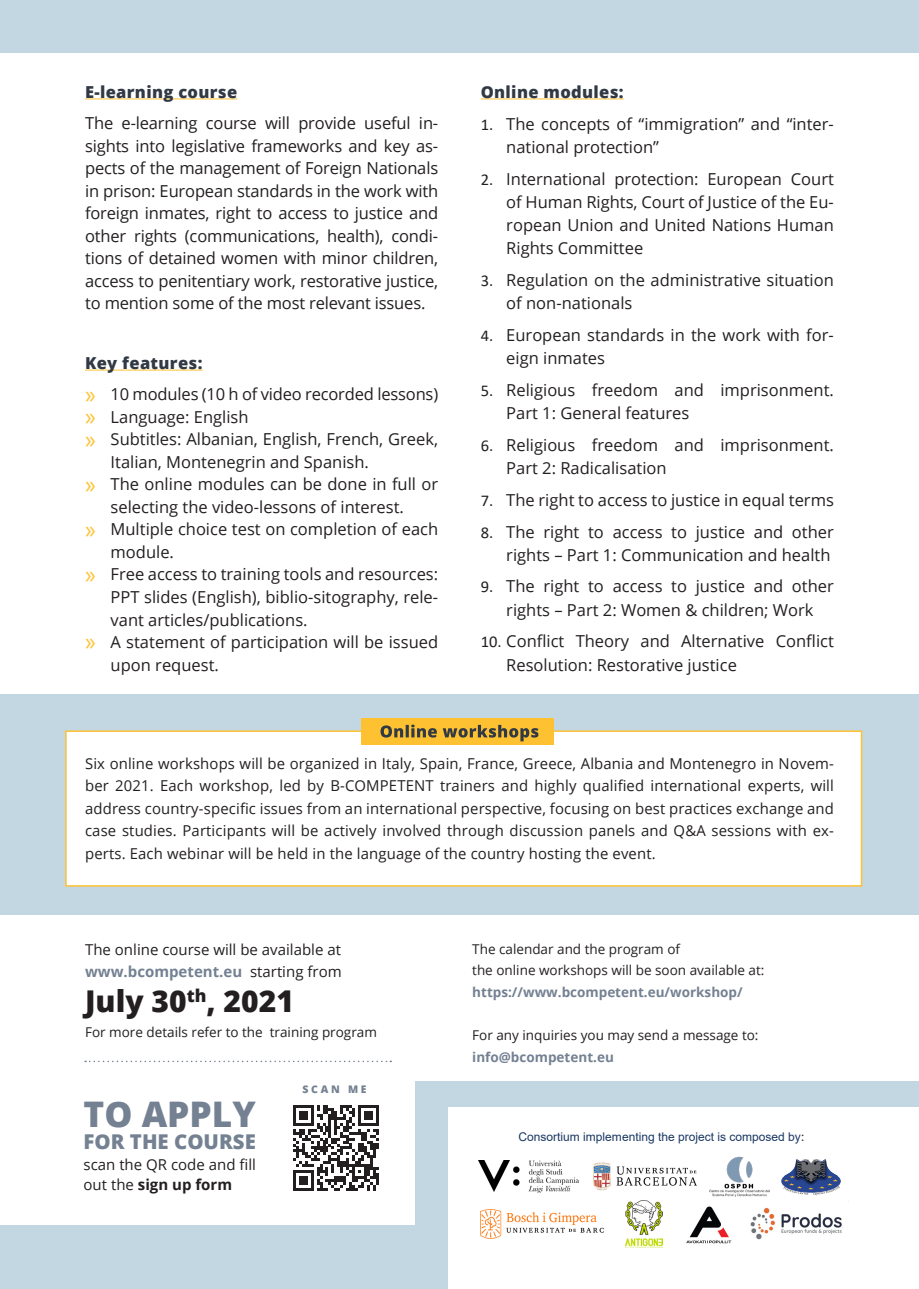
<style>
.page{position:relative;width:919px;height:1289px;background:#fff}
.page>*{position:absolute;margin:0;border:0;box-sizing:border-box;transform-origin:0 0}
.t1{font:800 35.25px "Open Sans";color:#748192}
.t2{font:800 30px "Open Sans";color:#231f20}
.t3{font:800 20.4px "Open Sans";color:#748192}
.t4{font:16.5px/22.5px "Open Sans";color:#231f20}
.t5{font:800 16.5px "Open Sans";letter-spacing:.02em;color:#313944}
.t6{font:15px/22.5px "Open Sans";letter-spacing:.01em;color:#231f20}
.t7{font:13.5px "Open Sans";color:#231f20}
.t8{font:700 13.5px "Open Sans";color:#748192}
.t9{font:12px "Arial";color:#1a3763}
.t10{font:800 10.5px "Open Sans";letter-spacing:.26em;color:#748192}
.s1{font-family:"Myriad Pro";font-size:25.5px;color:#fec131}
.s2{font-family:"Calibri"}
.s3{font-weight:700;color:#748192}
.s4{font-family:"Calibri";font-size:13.5px;color:#231f20}
.s5{font-weight:700}
</style>
<div class="page">
<div style="left:0;top:694px;width:918px;height:220px;background:#c3d7e3"></div>
<div style="left:65px;top:730px;width:797px;height:156px;background:#fff;border:2px solid #fec131"></div>
<div style="left:361px;top:718px;width:193px;height:26px;background:#fec131"></div>
<div style="left:0;top:1225px;width:918px;height:63px;background:#c3d7e3"></div>
<div style="left:415px;top:1081px;width:503px;height:207px;background:#c3d7e3"></div>
<div style="left:448px;top:1107px;width:470px;height:181px;background:#fff"></div>
<div style="left:0;top:0;width:918px;height:52px;background:#c3d7e3"></div>
<hr style="left:85px;top:98px;width:152px;height:1px;background:#fec131">
<hr style="left:85px;top:369px;width:117px;height:1px;background:#fec131">
<hr style="left:480px;top:98px;width:143px;height:1px;background:#fec131">
<svg style="left:380px;top:724px;width:158px;height:17px"></svg>
<img style="left:625px;top:1200px;width:37px;height:46px">
<img style="left:686px;top:1206px;width:46px;height:38px">
<img style="left:480px;top:1209px;width:124px;height:29px">
<img style="left:593px;top:1162px;width:104px;height:29px">
<img style="left:709px;top:1156px;width:61px;height:41px">
<img style="left:750px;top:1207px;width:92px;height:33px">
<img style="left:478px;top:1160px;width:100px;height:32px">
<div style="left:781px;top:1170px;width:59px;height:22px;border:1px solid #284691;border-radius:50%"></div>
<svg style="left:783px;top:1159px;width:57px;height:36px"></svg>
<svg style="left:293px;top:1105px;width:85px;height:85px"></svg>
<svg style="left:85px;top:1060px;width:306px;height:2px"></svg>
<p class="t5" style="left:85px;top:79px;width:154px">E-learning course</p>
<p class="t4" style="left:85px;top:112px;width:354px;text-align:justify">The e-learning course will provide useful in&shy;sights into legislative frameworks and key as&shy;pects of the management of Foreign Nationals in prison: European standards in the work with foreign inmates, right to access to justice and other rights (communications, health), condi&shy;tions of detained women with minor children, access to penitentiary work, restorative justice, to mention some of the most relevant issues.</p>
<p class="t5" style="left:85px;top:350px;width:119px">Key features:</p>
<p class="t4" style="left:85px;top:383px;width:354px"><span class="s1">»</span> 10 modules (10 h of video recorded lessons)</p>
<p class="t4" style="left:85px;top:405px;width:165px"><span class="s1">»</span> Language: English</p>
<p class="t4" style="left:111px;top:428px;width:329px;text-indent:-26px"><span class="s1">»</span> Subtitles: Albanian, English, French, Greek,<br>Italian, Montenegrin and Spanish.</p>
<p class="t4" style="left:85px;top:473px;width:354px;text-align:center"><span class="s1">»</span> The online modules can be done in full or selecting the video-lessons of interest.</p>
<p class="t4" style="left:111px;top:518px;width:329px;text-indent:-26px"><span class="s1">»</span> Multiple choice test on completion of each module.</p>
<p class="t4" style="left:111px;top:563px;width:329px;text-align:justify;text-indent:-26px"><span class="s1">»</span> Free access to training tools and resources:<br>PPT slides (English), biblio-sitography, rele&shy;vant articles/publications.</p>
<p class="t4" style="left:111px;top:630px;width:329px;text-indent:-26px"><span class="s1">»</span> A statement of participation will be issued upon request.</p>
<p class="t5" style="left:480px;top:79px;width:144px">Online modules:</p>
<p class="t4" style="left:506px;top:112px;width:329px;line-height:23.2px;text-indent:-26px"><span class="s2">1.</span> The concepts of “immigration” and “inter&shy;national protection”</p>
<p class="t4" style="left:506px;top:167px;width:329px;line-height:23.2px;text-align:justify;text-indent:-26px"><span class="s2">2.</span> International protection: European Court of Human Rights, Court of Justice of the Eu&shy;ropean Union and United Nations Human Rights Committee</p>
<p class="t4" style="left:506px;top:268px;width:329px;line-height:23.2px;text-indent:-26px"><span class="s2">3.</span> Regulation on the administrative situation of non-nationals</p>
<p class="t4" style="left:506px;top:323px;width:329px;line-height:23.2px;text-indent:-26px"><span class="s2">4.</span> European standards in the work with for&shy;eign inmates</p>
<p class="t4" style="left:506px;top:378px;width:329px;line-height:23.2px;text-indent:-26px"><span class="s2">5.</span> Religious freedom and imprisonment.<br>Part 1: General features</p>
<p class="t4" style="left:506px;top:433px;width:329px;line-height:23.2px;text-indent:-26px"><span class="s2">6.</span> Religious freedom and imprisonment.<br>Part 2: Radicalisation</p>
<p class="t4" style="left:480px;top:488px;width:354px"><span class="s2">7.</span> The right to access to justice in equal terms</p>
<p class="t4" style="left:480px;top:519px;width:354px;line-height:23.2px;text-align:right"><span class="s2">8.</span> The right to access to justice and other rights – Part 1: Communication and health</p>
<p class="t4" style="left:480px;top:574px;width:354px;line-height:23.2px;text-align:center"><span class="s2">9.</span> The right to access to justice and other rights – Part 2: Women &amp; children; Work</p>
<p class="t4" style="left:506px;top:629px;width:329px;line-height:23.2px;text-indent:-26px"><span class="s2">10.</span> Conflict Theory and Alternative Conflict<br>Resolution: Restorative justice</p>
<p class="t6" style="left:85px;top:751px;width:750px;text-align:justify">Six online workshops will be organized in Italy, Spain, France, Greece, Albania and Montenegro in Novem&shy;ber 2021. Each workshop, led by B-COMPETENT trainers and highly qualified international experts, will address country-specific issues from an international perspective, focusing on best practices exchange and case studies. Participants will be actively involved through discussion panels and Q&amp;A sessions with ex&shy;perts. Each webinar will be held in the language of the country hosting the event.</p>
<p class="t6" style="left:85px;top:937px;width:258px">The online course will be available at <span class="s3">www.bcompetent.eu</span> starting from</p>
<p class="t2" style="left:85px;top:978px;width:210px">July 30<sup>th</sup>, 2021</p>
<p class="t7" style="left:85px;top:1023px;width:293px">For more details refer to the training program</p>
<p class="t10" style="left:302px;top:1081px;width:66px">SCAN ME</p>
<p class="t7" style="left:472px;top:939px;width:209px">The calendar and the program of</p>
<p class="t7" style="left:472px;top:961px;width:294px">the online workshops will be soon available at:</p>
<p class="t8" style="left:472px;top:982px;width:272px">https://www.bcompetent.eu/workshop/</p>
<p class="t7" style="left:472px;top:1026px;width:288px">For any inquiries you may send a message to:</p>
<p class="t8" style="left:472px;top:1047px;width:143px">info@bcompetent.eu</p>
<p class="t1" style="left:84px;top:1087px;width:174px">TO APPLY</p>
<p class="t3" style="left:84px;top:1125px;width:174px">FOR THE COURSE</p>
<p class="t9" style="left:518px;top:1128px;width:287px">Consortium implementing the project is composed by<span class="s4">:</span></p>
<p class="t6" style="left:84px;top:1154px;width:174px;line-height:19.5px">scan the QR code and fill out the <span class="s5">sign up form</span></p>
</div>
